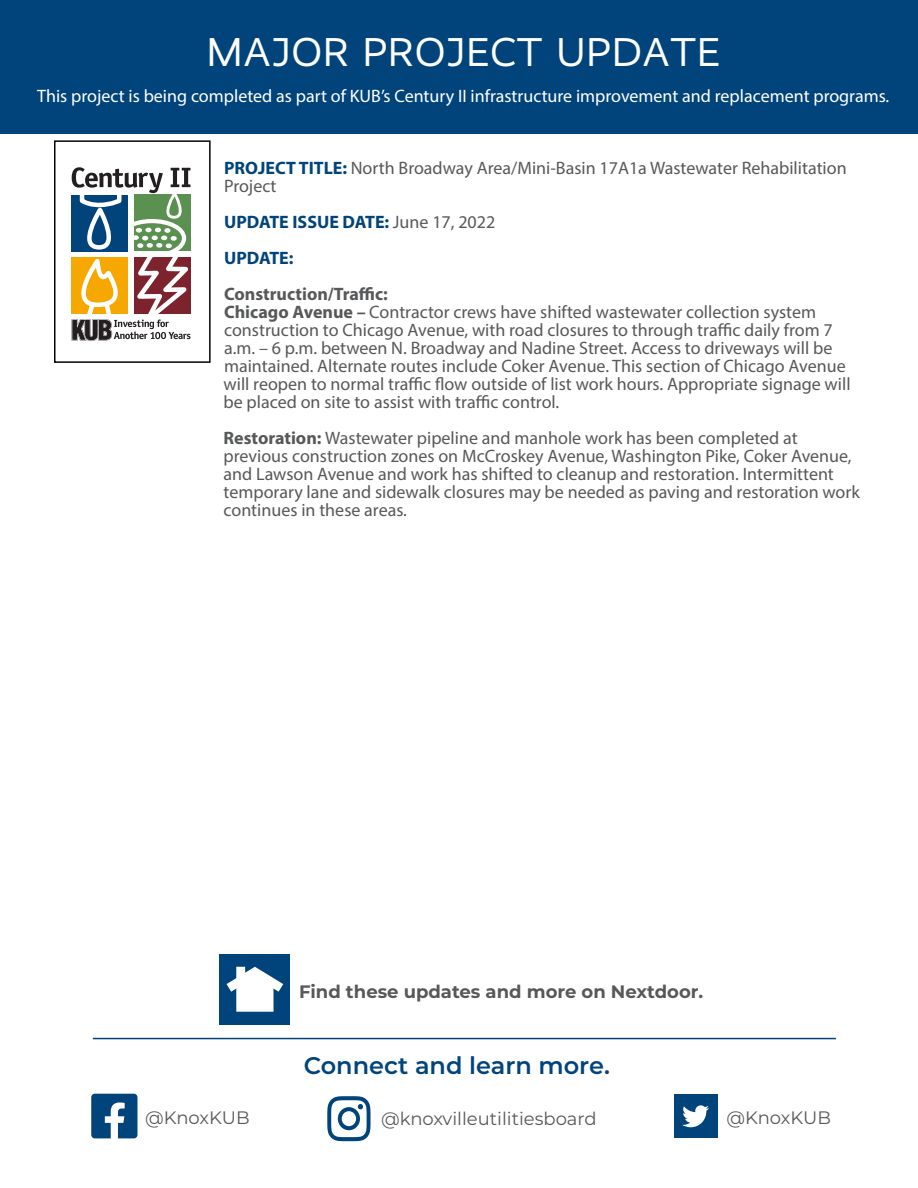
<style>
.page{position:relative;width:918px;height:1188px;background:#fff}
.page>*{position:absolute;margin:0;border:0;box-sizing:border-box;transform-origin:0 0}
.t1{font:40.5px "Realist";letter-spacing:.03em;color:#fff}
.t2{font:600 24px "Montserrat";color:#00447b}
.t3{font:18px/18px "Myriad Pro";color:#57585a}
.t4{font:18px "Myriad Pro";color:#fff}
.t5{font:18px "Montserrat";color:#57585a}
.t6{font:700 18px "Myriad Pro";color:#00447b}
.t7{font:700 18px "Montserrat";color:#57585a}
.t8{font:700 18px "Myriad Pro";color:#57585a}
.s1{font-weight:700;color:#00447b}
.s2{font-weight:400;color:#57585a}
.s3{font-weight:700}
</style>
<div class="page">
<div style="left:0;top:0;width:918px;height:134px;background:#00447b"></div>
<svg style="left:71px;top:167px;width:120px;height:174px"></svg>
<div style="left:54px;top:140px;width:157px;height:223px;border:2px solid #040503"></div>
<div style="left:91px;top:1094px;width:46px;height:44px;background:#00447b;border-radius:4px"></div>
<svg style="left:105px;top:1102px;width:20px;height:37px"></svg>
<svg style="left:327px;top:1096px;width:44px;height:45px"></svg>
<div style="left:674px;top:1095px;width:43px;height:43px;background:#00447b"></div>
<svg style="left:682px;top:1105px;width:27px;height:22px"></svg>
<hr style="left:93px;top:1038px;width:743px;height:1px;background:#00447b">
<div style="left:219px;top:954px;width:71px;height:71px;background:#00447b"></div>
<svg style="left:227px;top:967px;width:56px;height:45px"></svg>
<p class="t1" style="left:207px;top:29px;width:515px">MAJOR PROJECT UPDATE</p>
<p class="t4" style="left:37px;top:85px;width:854px">This project is being completed as part of KUB’s Century II infrastructure improvement and replacement programs.</p>
<p class="t3" style="left:224px;top:159px;width:624px"><span class="s1">PROJECT TITLE:</span> North Broadway Area/Mini-Basin 17A1a Wastewater Rehabilitation<br>Project</p>
<p class="t6" style="left:224px;top:211px;width:273px">UPDATE ISSUE DATE: <span class="s2">June 17, 2022</span></p>
<p class="t6" style="left:224px;top:247px;width:71px">UPDATE:</p>
<p class="t8" style="left:224px;top:283px;width:165px">Construction/Traffic:</p>
<p class="t3" style="left:224px;top:303px;width:629px"><span class="s3">Chicago Avenue –</span> Contractor crews have shifted wastewater collection system construction to Chicago Avenue, with road closures to through traffic daily from 7 a.m. – 6 p.m. between N. Broadway and Nadine Street. Access to driveways will be maintained. Alternate routes include Coker Avenue. This section of Chicago Avenue will reopen to normal traffic flow outside of list work hours. Appropriate signage will be placed on site to assist with traffic control.</p>
<p class="t3" style="left:224px;top:429px;width:638px"><span class="s3">Restoration:</span> Wastewater pipeline and manhole work has been completed at previous construction zones on McCroskey Avenue, Washington Pike, Coker Avenue, and Lawson Avenue and work has shifted to cleanup and restoration. Intermittent temporary lane and sidewalk closures may be needed as paving and restoration work continues in these areas.</p>
<p class="t7" style="left:299px;top:978px;width:406px">Find these updates and more on Nextdoor.</p>
<p class="t2" style="left:304px;top:1049px;width:308px">Connect and learn more.</p>
<p class="t5" style="left:145px;top:1105px;width:106px">@KnoxKUB</p>
<p class="t5" style="left:381px;top:1106px;width:217px">@knoxvilleutilitiesboard</p>
<p class="t5" style="left:727px;top:1105px;width:106px">@KnoxKUB</p>
</div>
